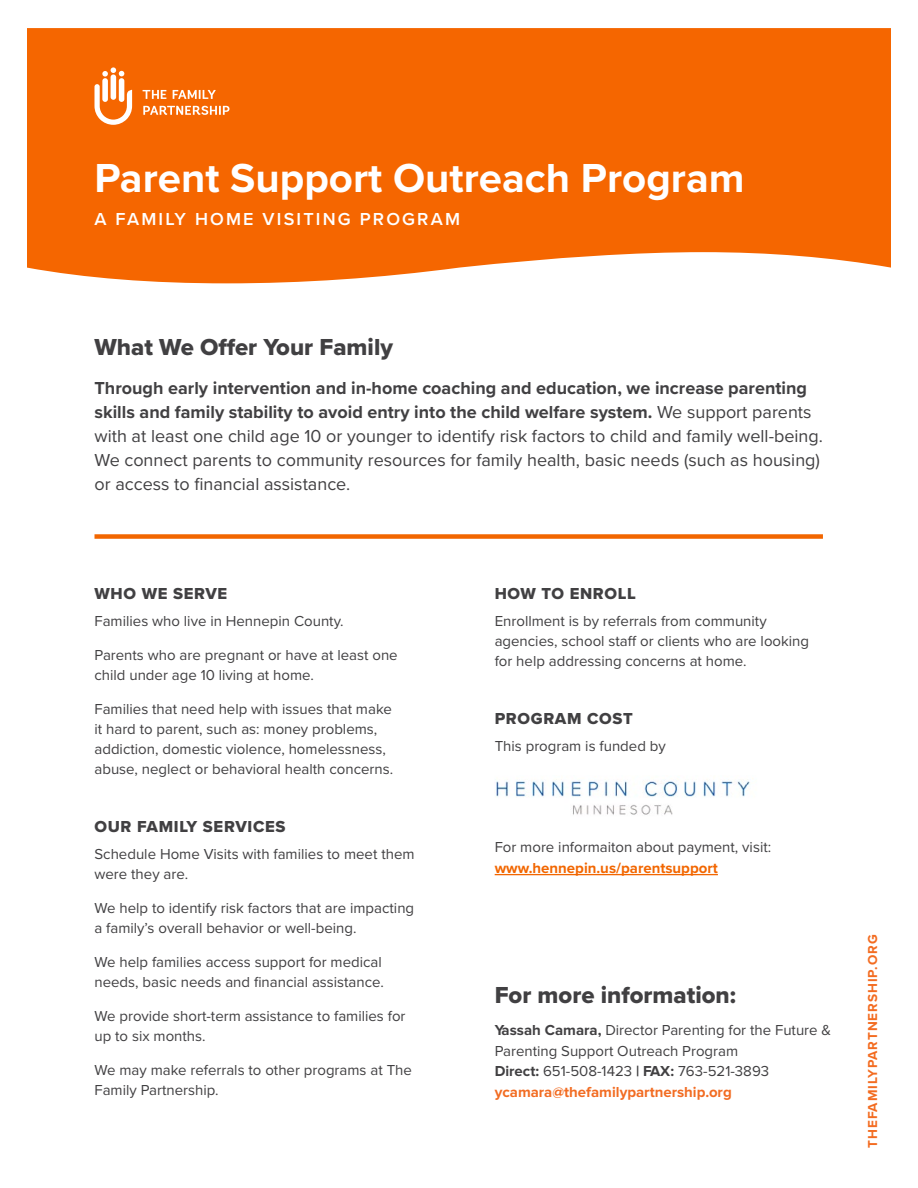
<style>
.page{position:relative;width:918px;height:1188px;background:#fff}
.page>*{position:absolute;margin:0;border:0;box-sizing:border-box;transform-origin:0 0}
.t1{font:700 42px "Proxima Nova";color:#fff}
.t2{font:24px "Proxima Nova Extrabld";color:#414042}
.t3{font:18px/24px "Proxima Nova";color:#414042}
.t4{font:600 18px "Proxima Nova";letter-spacing:.12em;color:#fff}
.t5{font:16.5px "Proxima Nova Extrabld";letter-spacing:.04em;color:#414042}
.t6{font:15px/20.2px "Proxima Nova";color:#414042}
.t7{font:700 15px "Proxima Nova";color:#f26600}
.t8{font:700 13.5px "Proxima Nova";letter-spacing:.07em;color:#f36c21}
.s1{font-weight:700}
.s2{font-weight:700;color:#f26c22}
</style>
<div class="page">
<div style="left:27px;top:28px;width:864px;height:255px;background:#f56600"></div>
<svg style="left:143px;top:90px;width:23px;height:9px"></svg>
<svg style="left:173px;top:90px;width:43px;height:9px"></svg>
<svg style="left:143px;top:106px;width:86px;height:9px"></svg>
<svg style="left:94px;top:84px;width:38px;height:41px"></svg>
<div style="left:119px;top:78px;width:5px;height:24px;background:#fff;border-radius:3px"></div>
<div style="left:111px;top:74px;width:5px;height:26px;background:#fff;border-radius:3px"></div>
<div style="left:102px;top:78px;width:6px;height:24px;background:#fff;border-radius:3px"></div>
<svg style="left:102px;top:67px;width:22px;height:10px"></svg>
<hr style="left:495px;top:874px;width:223px;height:1px;background:#f26600">
<div style="left:94px;top:534px;width:729px;height:5px;background:#f26600"></div>
<img style="left:496px;top:779px;width:254px;height:36px">
<h1 class="t1" style="left:94px;top:147px;width:652px">Parent Support Outreach Program</h1>
<p class="t4" style="left:94px;top:206px;width:367px">A FAMILY HOME VISITING PROGRAM</p>
<h2 class="t2" style="left:94px;top:330px;width:300px">What We Offer Your Family</h2>
<p class="t3" style="left:94px;top:375px;width:730px"><span class="s1">Through early intervention and in-home coaching and education, we increase parenting skills and family stability to avoid entry into the child welfare system.</span> We support parents with at least one child age 10 or younger to identify risk factors to child and family well-being.<br>We connect parents to community resources for family health, basic needs (such as housing) or access to financial assistance.</p>
<p class="t5" style="left:94px;top:581px;width:134px">WHO WE SERVE</p>
<p class="t6" style="left:94px;top:610px;width:251px">Families who live in Hennepin County.</p>
<p class="t6" style="left:94px;top:644px;width:305px">Parents who are pregnant or have at least one child under age 10 living at home.</p>
<p class="t6" style="left:94px;top:698px;width:300px">Families that need help with issues that make it hard to parent, such as: money problems, addiction, domestic violence, homelessness, abuse, neglect or behavioral health concerns.</p>
<p class="t5" style="left:94px;top:814px;width:193px">OUR FAMILY SERVICES</p>
<p class="t6" style="left:94px;top:843px;width:322px">Schedule Home Visits with families to meet them were they are.</p>
<p class="t6" style="left:94px;top:897px;width:321px">We help to identify risk factors that are impacting a family’s overall behavior or well-being.</p>
<p class="t6" style="left:94px;top:951px;width:291px">We help families access support for medical needs, basic needs and financial assistance.</p>
<p class="t6" style="left:94px;top:1005px;width:313px">We provide short-term assistance to families for up to six months.</p>
<p class="t6" style="left:94px;top:1059px;width:319px">We may make referrals to other programs at The<br>Family Partnership.</p>
<p class="t5" style="left:495px;top:581px;width:143px">HOW TO ENROLL</p>
<p class="t6" style="left:495px;top:610px;width:316px">Enrollment is by referrals from community agencies, school staff or clients who are looking for help addressing concerns at home.</p>
<p class="t5" style="left:495px;top:706px;width:140px">PROGRAM COST</p>
<p class="t6" style="left:495px;top:735px;width:173px">This program is funded by</p>
<p class="t6" style="left:495px;top:836px;width:278px">For more informaiton about payment, visit:</p>
<p class="t7" style="left:495px;top:856px;width:225px">www.hennepin.us/parentsupport</p>
<h2 class="t2" style="left:495px;top:977px;width:243px">For more information:</h2>
<p class="t6" style="left:495px;top:1020px;width:338px"><span class="s1">Yassah Camara,</span> Director Parenting for the Future &amp; Parenting Support Outreach Program<br><span class="s1">Direct:</span> 651-508-1423 <span class="s1">| FAX:</span> 763-521-3893 <span class="s2">ycamara@thefamilypartnership.org</span></p>
<p class="t8" style="left:863px;top:1148px;width:215px;rotate:-90deg">THEFAMILYPARTNERSHIP.ORG</p>
</div>
